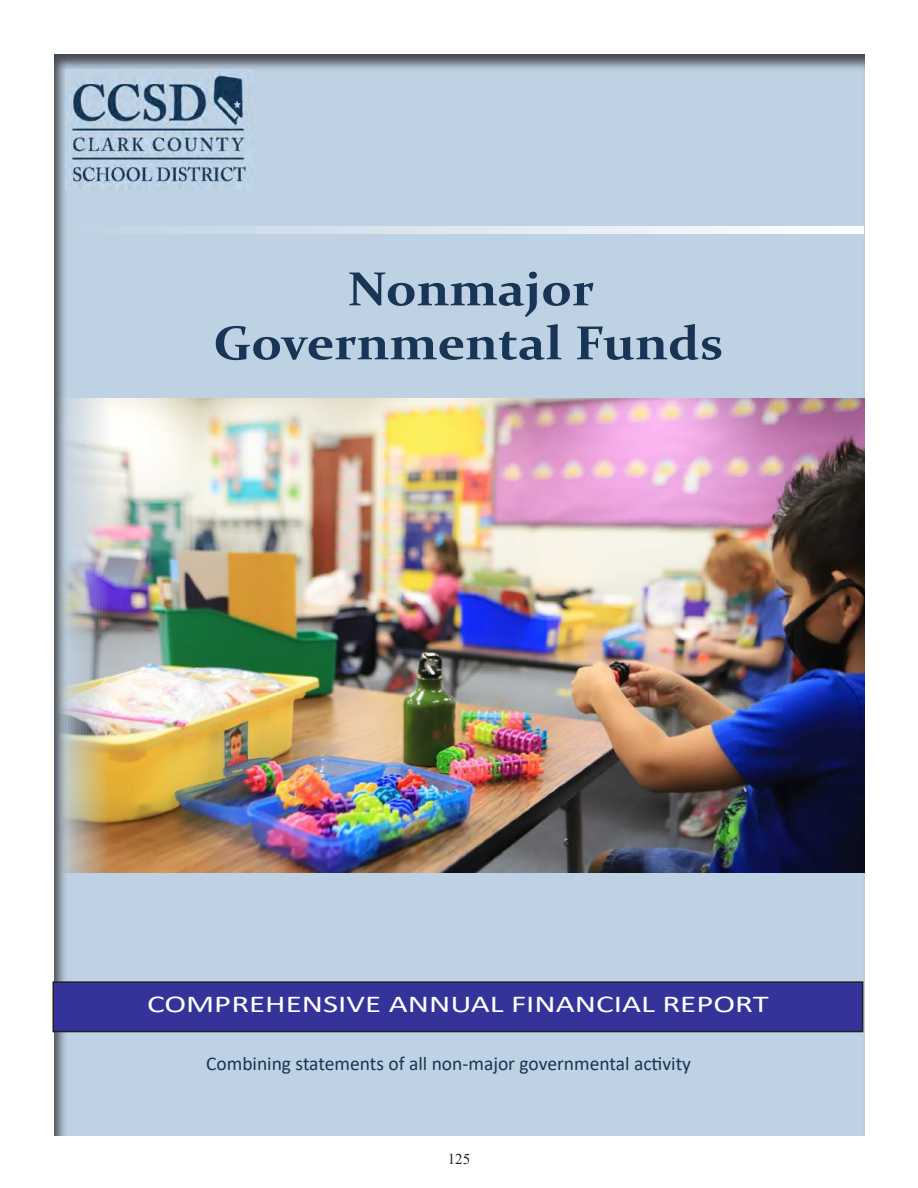
<style>
.page{position:relative;width:918px;height:1188px;background:#fff}
.page>*{position:absolute;margin:0;border:0;box-sizing:border-box;transform-origin:0 0}
.t1{font:700 48px/54px "Constantia";color:#183555;text-align:center;scale:1.07 1}
.t2{font:24.3px "Calibri";color:#fff;scale:1.36 1}
.t3{font:19.5px "Calibri";color:#183555}
.t4{font:15px "Times New Roman";color:#231f20}
</style>
<div class="page">
<div style="left:41px;top:48px;width:825px;height:1089px;background:#231f20;opacity:.75"></div>
<img style="left:58px;top:399px;width:806px;height:474px">
<div style="left:53px;top:982px;width:810px;height:50px;background:#339"></div>
<div style="left:52px;top:981px;width:811px;height:51px;border:2px solid #231f20"></div>
<img style="left:66px;top:69px;width:187px;height:120px">
<svg style="left:54px;top:227px;width:810px;height:7px"></svg>
<h1 class="t1" style="left:213px;top:260px;width:478px">Nonmajor<br>Governmental Funds</h1>
<p class="t2" style="left:147px;top:987px;width:459px">COMPREHENSIVE ANNUAL FINANCIAL REPORT</p>
<p class="t3" style="left:206px;top:1050px;width:487px">Combining statements of all non-major governmental activity</p>
<p class="t4" style="left:448px;top:1148px;width:24px">125</p>
</div>
